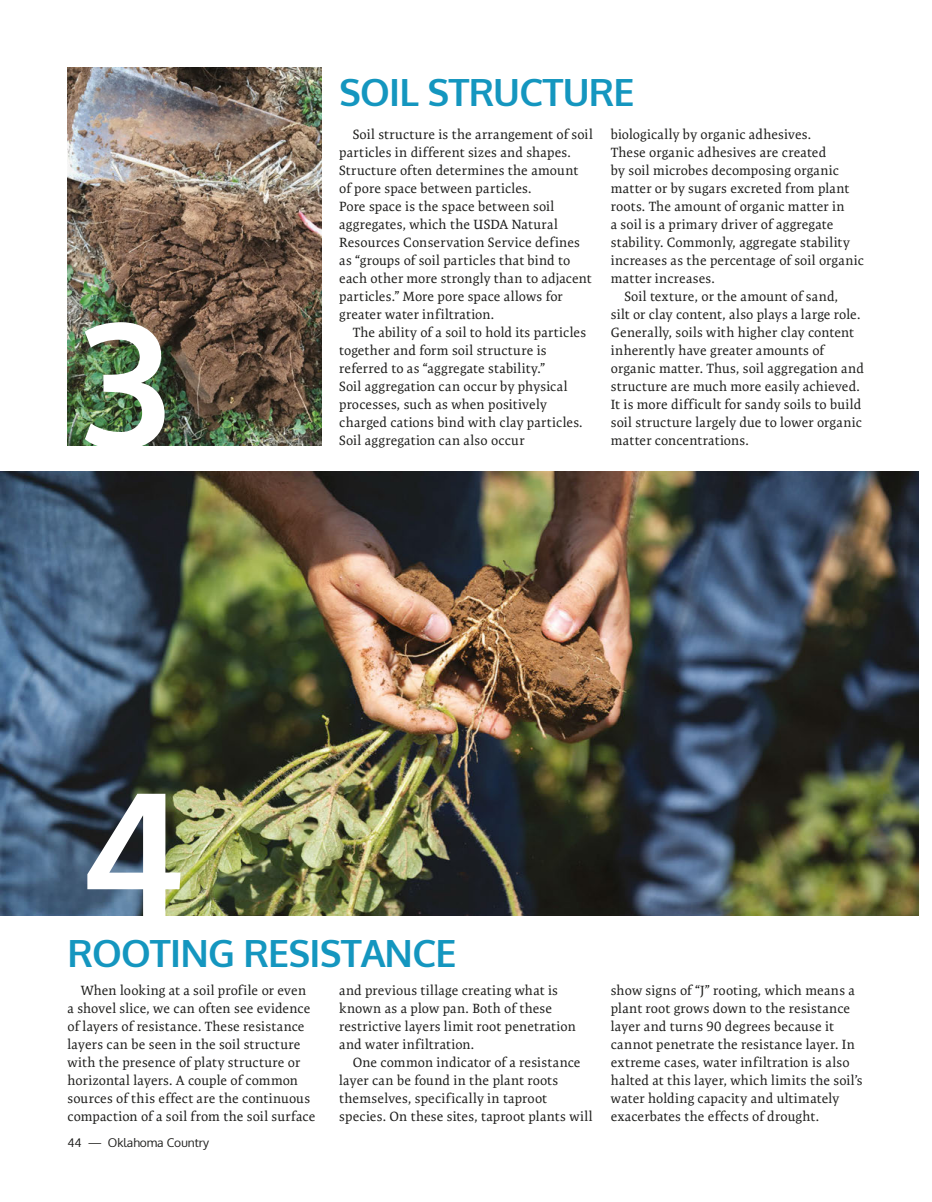
<style>
.page{position:relative;width:932px;height:1202px;background:#fff}
.page>*{position:absolute;margin:0;border:0;box-sizing:border-box;transform-origin:0 0}
.t1{font:700 172.5px "Oxygen";color:#fff}
.t2{font:700 37.5px "Oxygen";letter-spacing:-.02em;color:#1496bf}
.t3{font:13.5px/18px "Expo Serif Pro";letter-spacing:.01em;color:#1d1d1b}
.t4{font:12px "Oxygen";color:#1d1d1b}
</style>
<div class="page">
<img style="left:0;top:471px;width:918px;height:444px">
<img style="left:68px;top:68px;width:253px;height:377px">
<h1 class="t1" style="left:80px;top:277px;width:92px">3</h1>
<h1 class="t1" style="left:80px;top:746px;width:107px">4</h1>
<h2 class="t2" style="left:339px;top:69px;width:297px">SOIL STRUCTURE</h2>
<p class="t3" style="left:339px;top:125px;width:255px;text-indent:14px">Soil structure is the arrangement of soil particles in different sizes and shapes.<br>Structure often determines the amount of pore space between particles.<br>Pore space is the space between soil aggregates, which the USDA Natural Resources Conservation Service defines as “groups of soil particles that bind to each other more strongly than to adjacent particles.” More pore space allows for greater water infiltration.</p>
<p class="t3" style="left:339px;top:323px;width:248px;text-indent:14px">The ability of a soil to hold its particles together and form soil structure is referred to as “aggregate stability.”<br>Soil aggregation can occur by physical processes, such as when positively charged cations bind with clay particles.<br>Soil aggregation can also occur</p>
<p class="t3" style="left:610px;top:125px;width:202px">biologically by organic adhesives.</p>
<p class="t3" style="left:610px;top:143px;width:217px">These organic adhesives are created</p>
<p class="t3" style="left:610px;top:161px;width:230px">by soil microbes decomposing organic</p>
<p class="t3" style="left:610px;top:179px;width:240px">matter or by sugars excreted from plant</p>
<p class="t3" style="left:610px;top:197px;width:235px">roots. The amount of organic matter in</p>
<p class="t3" style="left:610px;top:215px;width:224px">a soil is a primary driver of aggregate</p>
<p class="t3" style="left:610px;top:233px;width:240px">stability. Commonly, aggregate stability</p>
<p class="t3" style="left:610px;top:251px;width:254px">increases as the percentage of soil organic</p>
<p class="t3" style="left:610px;top:269px;width:106px">matter increases.</p>
<p class="t3" style="left:624px;top:287px;width:215px">Soil texture, or the amount of sand,</p>
<p class="t3" style="left:610px;top:305px;width:251px">silt or clay content, also plays a large role.</p>
<p class="t3" style="left:610px;top:323px;width:245px">Generally, soils with higher clay content</p>
<p class="t3" style="left:610px;top:341px;width:215px">inherently have greater amounts of</p>
<p class="t3" style="left:610px;top:359px;width:254px">organic matter. Thus, soil aggregation and</p>
<p class="t3" style="left:610px;top:377px;width:250px">structure are much more easily achieved.</p>
<p class="t3" style="left:610px;top:395px;width:252px">It is more difficult for sandy soils to build</p>
<p class="t3" style="left:610px;top:413px;width:252px">soil structure largely due to lower organic</p>
<p class="t3" style="left:610px;top:431px;width:139px">matter concentrations.</p>
<h2 class="t2" style="left:68px;top:929px;width:390px">ROOTING RESISTANCE</h2>
<p class="t3" style="left:68px;top:981px;width:249px;text-indent:14px">When looking at a soil profile or even a shovel slice, we can often see evidence of layers of resistance. These resistance layers can be seen in the soil structure with the presence of platy structure or horizontal layers. A couple of common sources of this effect are the continuous compaction of a soil from the soil surface</p>
<p class="t4" style="left:68px;top:1134px;width:143px">44 — Oklahoma Country</p>
<p class="t3" style="left:339px;top:981px;width:238px">and previous tillage creating what is known as a plow pan. Both of these restrictive layers limit root penetration and water infiltration.</p>
<p class="t3" style="left:339px;top:1053px;width:255px;text-indent:14px">One common indicator of a resistance layer can be found in the plant roots themselves, specifically in taproot species. On these sites, taproot plants will</p>
<p class="t3" style="left:610px;top:981px;width:253px">show signs of “J” rooting, which means a plant root grows down to the resistance layer and turns 90 degrees because it cannot penetrate the resistance layer. In extreme cases, water infiltration is also halted at this layer, which limits the soil’s water holding capacity and ultimately exacerbates the effects of drought.</p>
</div>
